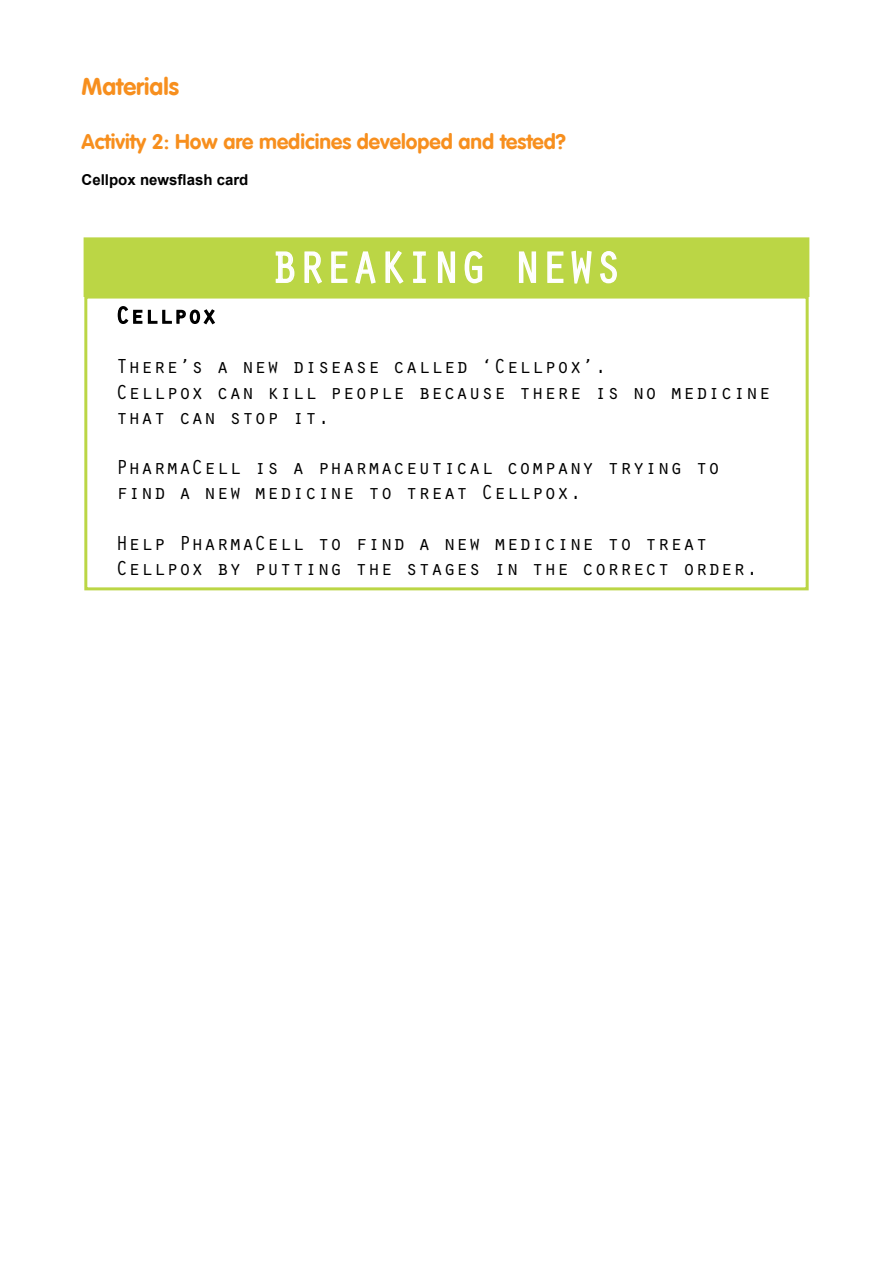
<style>
.page{position:relative;width:893px;height:1263px;background:#fff}
.page>*{position:absolute;margin:0;border:0;box-sizing:border-box;transform-origin:0 0}
.t1{font:45px "Orator Std";color:#fff}
.t2{font:700 24px "VAG Rounded LT";color:#f78f1e}
.t3{font:24px "Orator Std";color:#000}
.t4{font:21px/25.2px "Orator Std";color:#000}
.t5{font:700 21px "VAG Rounded LT";color:#f78f1e}
.t6{font:700 15px "Arial";color:#000}
</style>
<div class="page">
<div style="left:84px;top:296px;width:725px;height:294px;border:3px solid #bbd645"></div>
<svg style="left:117px;top:306px;width:98px;height:19px"></svg>
<div style="left:84px;top:238px;width:725px;height:58px;background:#bbd645"></div>
<svg style="left:275px;top:251px;width:20px;height:32px"></svg>
<svg style="left:304px;top:251px;width:18px;height:33px"></svg>
<svg style="left:331px;top:251px;width:17px;height:32px"></svg>
<svg style="left:355px;top:251px;width:21px;height:33px"></svg>
<svg style="left:385px;top:250px;width:19px;height:34px"></svg>
<svg style="left:413px;top:251px;width:13px;height:32px"></svg>
<svg style="left:437px;top:251px;width:19px;height:32px"></svg>
<svg style="left:464px;top:251px;width:19px;height:33px"></svg>
<svg style="left:518px;top:251px;width:19px;height:32px"></svg>
<svg style="left:547px;top:251px;width:17px;height:32px"></svg>
<svg style="left:571px;top:250px;width:21px;height:34px"></svg>
<svg style="left:600px;top:251px;width:17px;height:33px"></svg>
<div style="left:84px;top:237px;width:725px;height:60px;border:2px solid #bbd645"></div>
<p class="t2" style="left:82px;top:72px;width:99px">Materials</p>
<p class="t5" style="left:82px;top:129px;width:486px">Activity 2: How are medicines developed and tested?</p>
<p class="t6" style="left:82px;top:170px;width:168px">Cellpox newsflash card</p>
<h1 class="t1" style="left:271px;top:235px;width:352px">BREAKING NEWS</h1>
<p class="t3" style="left:116px;top:298px;width:102px">Cellpox</p>
<p class="t4" style="left:116px;top:353px;width:657px">There’s a new disease called ‘Cellpox’.<br>Cellpox can kill people because there is no medicine that can stop it.</p>
<p class="t4" style="left:116px;top:454px;width:606px">PharmaCell is a pharmaceutical company trying to find a new medicine to treat Cellpox.</p>
<p class="t4" style="left:116px;top:529px;width:644px">Help PharmaCell to find a new medicine to treat<br>Cellpox by putting the stages in the correct order.</p>
</div>
